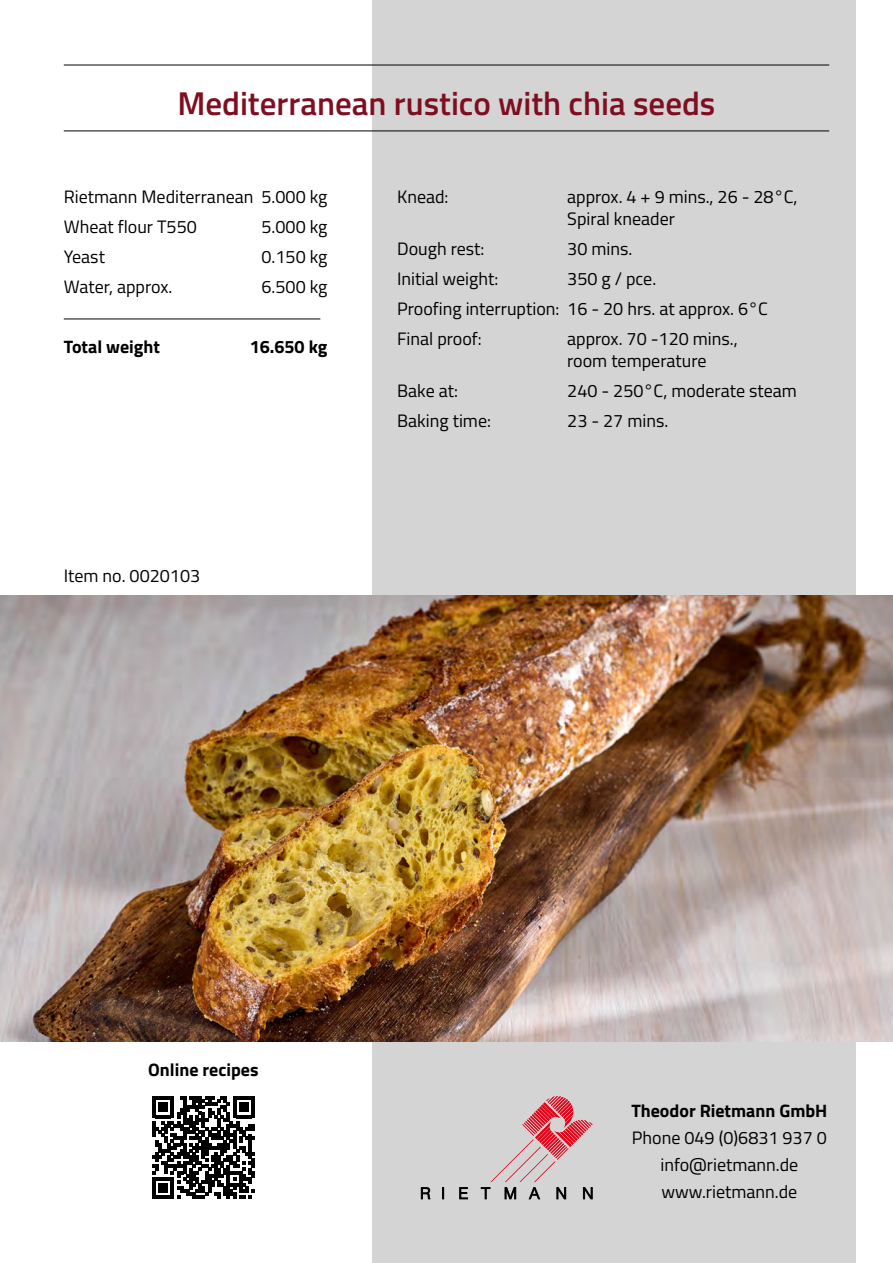
<style>
.page{position:relative;width:893px;height:1263px;background:#fff}
.page>*{position:absolute;margin:0;border:0;box-sizing:border-box;transform-origin:0 0}
.t1{font:600 33px "Titillium Web";color:#7e0e20}
.t2{font:18px/30px "Titillium Web";color:#000}
.t3{font:700 18px "Titillium Web";color:#000}
</style>
<div class="page">
<div style="left:372px;top:0;width:484px;height:1263px;background:#d4d4d4"></div>
<img style="left:0;top:595px;width:893px;height:447px">
<svg style="left:421px;top:1187px;width:9px;height:12px"></svg>
<svg style="left:442px;top:1187px;width:2px;height:12px"></svg>
<svg style="left:460px;top:1187px;width:8px;height:12px"></svg>
<svg style="left:481px;top:1096px;width:112px;height:103px"></svg>
<hr style="left:64px;top:131px;width:765px;height:1px;background:#000">
<hr style="left:64px;top:65px;width:765px;height:1px;background:#000">
<hr style="left:64px;top:319px;width:256px;height:1px;background:#000">
<svg style="left:152px;top:1096px;width:103px;height:103px"></svg>
<h1 class="t1" style="left:178px;top:78px;width:539px">Mediterranean rustico with chia seeds</h1>
<p class="t2" style="left:64px;top:181px;width:265px">Rietmann Mediterranean 5.000 kg<br>Wheat flour T550</p>
<p class="t2" style="left:262px;top:211px;width:67px">5.000 kg</p>
<p class="t2" style="left:64px;top:241px;width:43px">Yeast</p>
<p class="t2" style="left:262px;top:241px;width:67px">0.150 kg</p>
<p class="t2" style="left:64px;top:271px;width:110px">Water, approx.</p>
<p class="t2" style="left:262px;top:271px;width:67px">6.500 kg</p>
<p class="t3" style="left:64px;top:333px;width:98px">Total weight</p>
<p class="t3" style="left:250px;top:333px;width:79px">16.650 kg</p>
<p class="t2" style="left:64px;top:559px;width:138px">Item no. 0020103</p>
<p class="t2" style="left:397px;top:181px;width:53px">Knead:</p>
<p class="t2" style="left:567px;top:185px;width:232px;line-height:21.6px">approx. 4 + 9 mins., 26 - 28°C,<br>Spiral kneader</p>
<p class="t2" style="left:397px;top:233px;width:89px">Dough rest:</p>
<p class="t2" style="left:567px;top:233px;width:67px">30 mins.</p>
<p class="t2" style="left:397px;top:263px;width:103px">Initial weight:</p>
<p class="t2" style="left:397px;top:263px;width:372px;text-indent:170px">350 g / pce.<br>Proofing interruption: 16 - 20 hrs. at approx. 6°C<br>Final proof:</p>
<p class="t2" style="left:567px;top:327px;width:172px;line-height:21.6px">approx. 70 -120 mins., room temperature</p>
<p class="t2" style="left:397px;top:374px;width:62px">Bake at:</p>
<p class="t2" style="left:567px;top:374px;width:231px">240 - 250°C, moderate steam</p>
<p class="t2" style="left:397px;top:404px;width:95px">Baking time:</p>
<p class="t2" style="left:567px;top:404px;width:102px">23 - 27 mins.</p>
<p class="t3" style="left:148px;top:1056px;width:112px">Online recipes</p>
<p class="t3" style="left:631px;top:1096px;width:197px">Theodor Rietmann GmbH</p>
<p class="t2" style="left:632px;top:1123px;width:196px;line-height:27px;text-align:center">Phone 049 (0)6831 937 0 info@rietmann.de www.rietmann.de</p>
</div>
